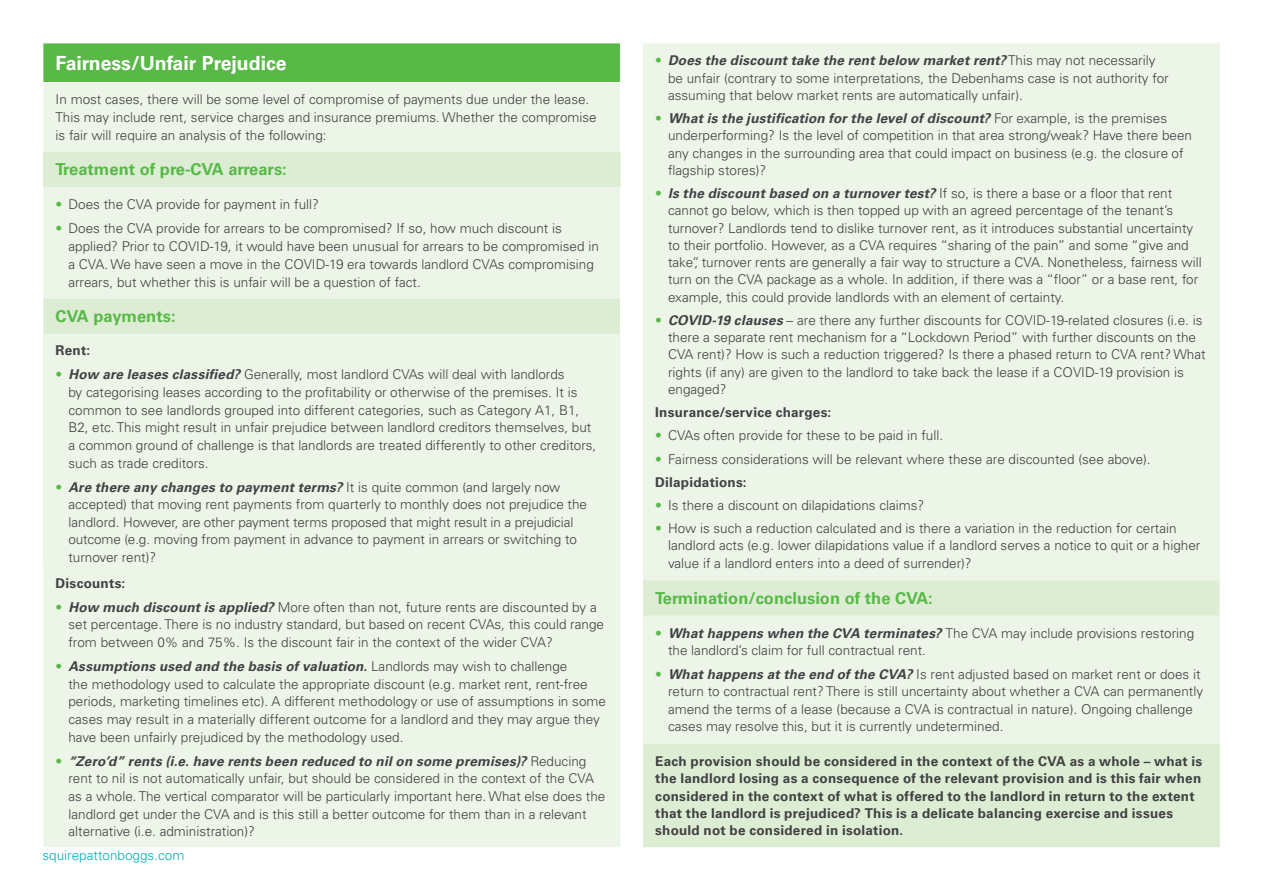
<style>
.page{position:relative;width:1263px;height:893px;background:#fff}
.page>*{position:absolute;margin:0;border:0;box-sizing:border-box;transform-origin:0 0}
.t1{font:700 19.5px "Univers LTCYR 65";color:#fff}
.t2{font:700 16.5px "Univers LTCYR 65";color:#58b947}
.t3{font:300 13.5px/17.2px "Univers LTCYR 45";color:#414042}
.t4{font:italic 700 13.5px "Univers LTCYR 65";letter-spacing:.015em;color:#414042}
.t5{font:700 13.5px/17.2px "Univers LTCYR 65";letter-spacing:.02em;color:#414042}
.t6{font:300 13.5px "Univers LTCYR 45";color:#00afbc}
.s1{color:#58b947}
.s2{font-family:"Univers LTCYR 65";font-weight:700;font-style:italic}
.s3{font-family:"Univers LTCYR 45";font-weight:300;font-style:normal;color:#58b947}
.s4{font-family:"Univers LTCYR 45";font-weight:300;font-style:normal}
</style>
<div class="page">
<div style="left:43px;top:43px;width:577px;height:40px;background:#58b947"></div>
<div style="left:43px;top:83px;width:577px;height:764px;background:#ecf5e8"></div>
<svg style="left:43px;top:152px;width:577px;height:182px;background:#e5f1e0"></svg>
<hr style="left:43px;top:43px;width:578px;height:1px;background:#fff">
<hr style="left:43px;top:43px;width:1px;height:39px;background:#fff">
<hr style="left:43px;top:82px;width:578px;height:1px;background:#fff">
<hr style="left:43px;top:83px;width:1px;height:69px;background:#fff">
<hr style="left:43px;top:187px;width:1px;height:112px;background:#fff">
<hr style="left:43px;top:299px;width:1px;height:35px;background:#fff">
<hr style="left:43px;top:566px;width:1px;height:281px;background:#fff">
<div style="left:643px;top:44px;width:577px;height:536px;background:#ecf5e8"></div>
<svg style="left:643px;top:580px;width:577px;height:267px;background:#e3f0dd"></svg>
<h1 class="t1" style="left:56px;top:49px;width:233px">Fairness/Unfair Prejudice</h1>
<p class="t3" style="left:56px;top:90px;width:543px;line-height:18px">In most cases, there will be some level of compromise of payments due under the lease.<br>This may include rent, service charges and insurance premiums. Whether the compromise is fair will require an analysis of the following:</p>
<p class="t2" style="left:56px;top:158px;width:233px">Treatment of pre-CVA arrears:</p>
<p class="t3" style="left:56px;top:195px;width:265px"><span class="s1">•</span> Does the CVA provide for payment in full?</p>
<p class="t3" style="left:68px;top:219px;width:532px;line-height:18px;text-indent:-13px"><span class="s1">•</span> Does the CVA provide for arrears to be compromised? If so, how much discount is applied? Prior to COVID-19, it would have been unusual for arrears to be compromised in a CVA. We have seen a move in the COVID-19 era towards landlord CVAs compromising arrears, but whether this is unfair will be a question of fact.</p>
<p class="t2" style="left:56px;top:305px;width:121px">CVA payments:</p>
<p class="t5" style="left:56px;top:341px;width:36px">Rent:</p>
<p class="t3" style="left:68px;top:365px;width:529px;line-height:17.7px;text-indent:-13px"><span class="s1">•</span> <span class="s2">How are leases classified?</span> Generally, most landlord CVAs will deal with landlords<br>by categorising leases according to the profitability or otherwise of the premises. It is common to see landlords grouped into different categories, such as Category A1, B1, B2, etc. This might result in unfair prejudice between landlord creditors themselves, but a common ground of challenge is that landlords are treated differently to other creditors, such as trade creditors.</p>
<p class="t4" style="left:56px;top:477px;width:506px"><span class="s3">•</span> Are there any changes to payment terms? <span class="s4">It is quite common (and largely now</span></p>
<p class="t3" style="left:68px;top:495px;width:520px;line-height:17.7px">accepted) that moving rent payments from quarterly to monthly does not prejudice the landlord. However, are other payment terms proposed that might result in a prejudicial outcome (e.g. moving from payment in advance to payment in arrears or switching to turnover rent)?</p>
<p class="t5" style="left:56px;top:574px;width:71px">Discounts:</p>
<p class="t3" style="left:68px;top:598px;width:537px;line-height:17.7px;text-indent:-13px"><span class="s1">•</span> <span class="s2">How much discount is applied?</span> More often than not, future rents are discounted by a set percentage. There is no industry standard, but based on recent CVAs, this could range from between 0% and 75%. Is the discount fair in the context of the wider CVA?</p>
<p class="t4" style="left:56px;top:657px;width:513px"><span class="s3">•</span> Assumptions used and the basis of valuation. <span class="s4">Landlords may wish to challenge</span></p>
<p class="t3" style="left:68px;top:675px;width:539px;line-height:17.7px">the methodology used to calculate the appropriate discount (e.g. market rent, rent-free periods, marketing timelines etc). A different methodology or use of assumptions in some cases may result in a materially different outcome for a landlord and they may argue they have been unfairly prejudiced by the methodology used.</p>
<p class="t4" style="left:56px;top:751px;width:532px"><span class="s3">•</span> “Zero’d” rents (i.e. have rents been reduced to nil on some premises)? <span class="s4">Reducing</span></p>
<p class="t3" style="left:68px;top:769px;width:538px;line-height:17.7px">rent to nil is not automatically unfair, but should be considered in the context of the CVA as a whole. The vertical comparator will be particularly important here. What else does the landlord get under the CVA and is this still a better outcome for them than in a relevant alternative (i.e. administration)?</p>
<p class="t6" style="left:43px;top:847px;width:143px">squirepattonboggs.com</p>
<p class="t4" style="left:655px;top:51px;width:502px"><span class="s3">•</span> Does the discount take the rent below market rent? <span class="s4">This may not necessarily</span></p>
<p class="t3" style="left:668px;top:69px;width:502px">be unfair (contrary to some interpretations, the Debenhams case is not authority for assuming that below market rents are automatically unfair).</p>
<p class="t4" style="left:655px;top:109px;width:513px"><span class="s3">•</span> What is the justification for the level of discount? <span class="s4">For example, is the premises</span></p>
<p class="t3" style="left:668px;top:127px;width:526px">underperforming? Is the level of competition in that area strong/weak? Have there been any changes in the surrounding area that could impact on business (e.g. the closure of flagship stores)?</p>
<p class="t4" style="left:655px;top:184px;width:518px"><span class="s3">•</span> Is the discount based on a turnover test? <span class="s4">If so, is there a base or a floor that rent</span></p>
<p class="t3" style="left:668px;top:202px;width:535px">cannot go below, which is then topped up with an agreed percentage of the tenant’s turnover? Landlords tend to dislike turnover rent, as it introduces substantial uncertainty to their portfolio. However, as a CVA requires “sharing of the pain” and some “give and take”, turnover rents are generally a fair way to structure a CVA. Nonetheless, fairness will turn on the CVA package as a whole. In addition, if there was a “floor” or a base rent, for example, this could provide landlords with an element of certainty.</p>
<p class="t3" style="left:668px;top:311px;width:539px;text-indent:-13px"><span class="s1">•</span> <span class="s2">COVID-19 clauses</span> – are there any further discounts for COVID-19-related closures (i.e. is there a separate rent mechanism for a “Lockdown Period” with further discounts on the CVA rent)? How is such a reduction triggered? Is there a phased return to CVA rent? What rights (if any) are given to the landlord to take back the lease if a COVID-19 provision is engaged?</p>
<p class="t5" style="left:655px;top:403px;width:178px">Insurance/service charges:</p>
<p class="t3" style="left:655px;top:426px;width:289px"><span class="s1">•</span> CVAs often provide for these to be paid in full.</p>
<p class="t3" style="left:655px;top:450px;width:497px"><span class="s1">•</span> Fairness considerations will be relevant where these are discounted (see above).</p>
<p class="t5" style="left:655px;top:473px;width:93px">Dilapidations:</p>
<p class="t3" style="left:655px;top:496px;width:271px"><span class="s1">•</span> Is there a discount on dilapidations claims?</p>
<p class="t3" style="left:668px;top:519px;width:534px;text-indent:-13px"><span class="s1">•</span> How is such a reduction calculated and is there a variation in the reduction for certain landlord acts (e.g. lower dilapidations value if a landlord serves a notice to quit or a higher value if a landlord enters into a deed of surrender)?</p>
<p class="t2" style="left:655px;top:586px;width:279px">Termination/conclusion of the CVA:</p>
<p class="t3" style="left:668px;top:624px;width:528px;text-indent:-13px"><span class="s1">•</span> <span class="s2">What happens when the CVA terminates?</span> The CVA may include provisions restoring the landlord’s claim for full contractual rent.</p>
<p class="t3" style="left:668px;top:665px;width:537px;text-indent:-13px"><span class="s1">•</span> <span class="s2">What happens at the end of the CVA?</span> Is rent adjusted based on market rent or does it return to contractual rent? There is still uncertainty about whether a CVA can permanently amend the terms of a lease (because a CVA is contractual in nature). Ongoing challenge cases may resolve this, but it is currently undetermined.</p>
<p class="t5" style="left:655px;top:752px;width:549px">Each provision should be considered in the context of the CVA as a whole – what is the landlord losing as a consequence of the relevant provision and is this fair when considered in the context of what is offered to the landlord in return to the extent that the landlord is prejudiced? This is a delicate balancing exercise and issues should not be considered in isolation.</p>
</div>
